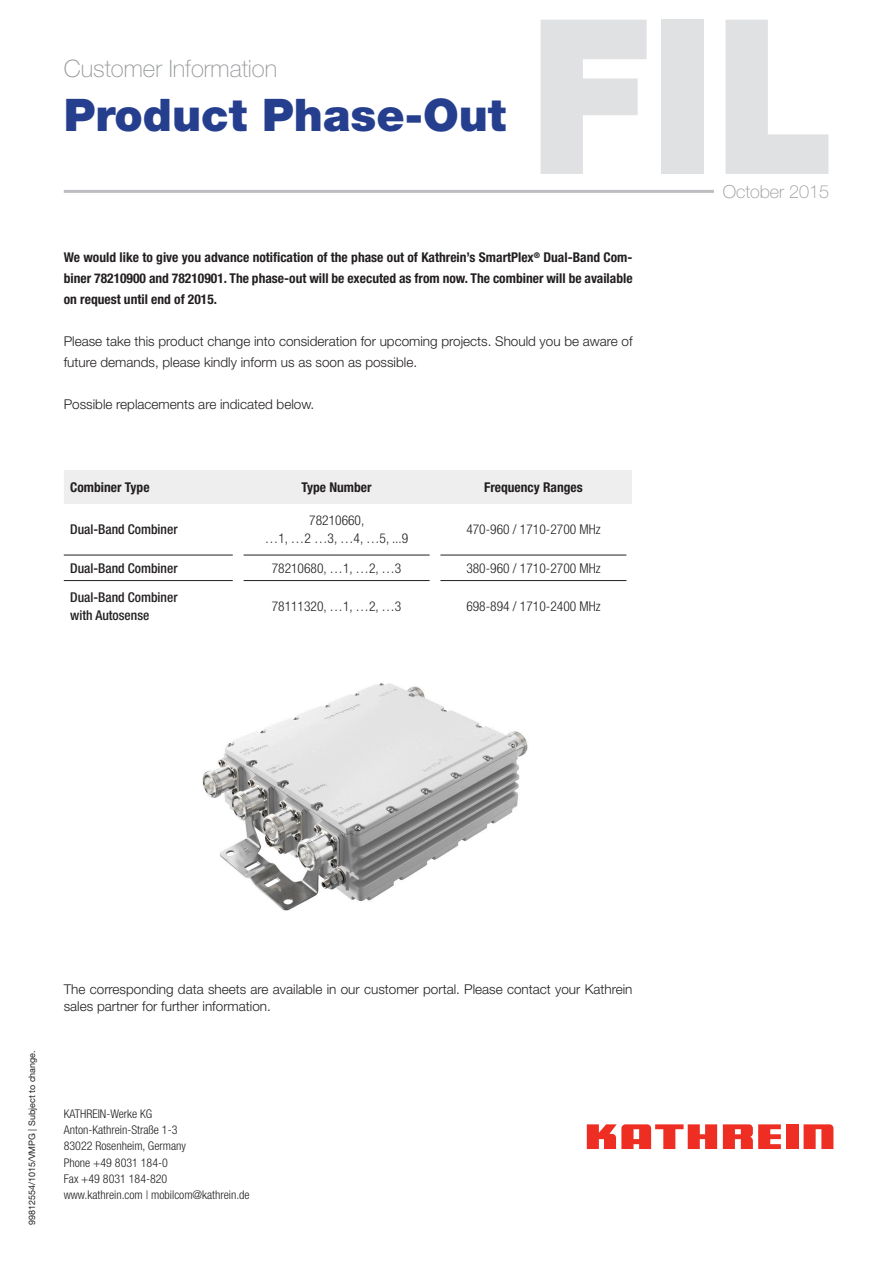
<style>
.page{position:relative;width:893px;height:1263px;background:#fff}
.page>*{position:absolute;margin:0;border:0;box-sizing:border-box;transform-origin:0 0}
.t1{font:900 216px "Helvetica Neue LT Std";color:#e0e1e3;scale:.89 1}
.t2{font:900 45px "Helvetica Neue LT Std";color:#253f8e}
.t3{font:100 24px "Helvetica Neue LT Std";color:#939598}
.t4{font:100 18px "Helvetica Neue LT Std";color:#939598}
.t5{font:300 13.5px/21px "Helvetica Neue LT Std";color:#231f20}
.t6{font:700 condensed 13.5px/21px "Helvetica Neue LT Std";color:#231f20;text-align:justify}
.t7{font:300 condensed 13.5px/18px "Helvetica Neue LT Std";color:#231f20;text-align:center}
.t8{font:500 condensed 13.5px/18px "Helvetica Neue LT Std";color:#231f20}
.t9{font:300 condensed 12px/16.2px "Helvetica Neue LT Std";color:#231f20}
.t10{font:9px "Helvetica Neue LT Std";color:#231f20}
</style>
<div class="page">
<div style="left:786px;top:1124px;width:12px;height:25px;background:#ee2e22"></div>
<svg style="left:723px;top:1124px;width:58px;height:25px"></svg>
<svg style="left:804px;top:1124px;width:29px;height:25px"></svg>
<svg style="left:587px;top:1124px;width:130px;height:25px"></svg>
<hr style="left:64px;top:190px;width:650px;height:3px;background:#bcbdc0">
<div style="left:64px;top:470px;width:568px;height:34px;background:#eeeeef"></div>
<hr style="left:64px;top:555px;width:169px;height:1px;background:#231f20">
<hr style="left:243px;top:555px;width:187px;height:1px;background:#231f20">
<hr style="left:440px;top:555px;width:187px;height:1px;background:#231f20">
<hr style="left:64px;top:580px;width:169px;height:1px;background:#231f20">
<hr style="left:243px;top:580px;width:187px;height:1px;background:#231f20">
<hr style="left:440px;top:580px;width:187px;height:1px;background:#231f20">
<img style="left:202px;top:683px;width:326px;height:228px">
<h3 class="t3" style="left:64px;top:55px;width:215px">Customer Information</h3>
<h2 class="t2" style="left:64px;top:88px;width:444px">Product Phase-Out</h2>
<h1 class="t1" style="left:530px;top:-32px;width:345px">FIL</h1>
<h3 class="t4" style="left:723px;top:181px;width:108px">October 2015</h3>
<p class="t6" style="left:64px;top:247px;width:570px">We would like to give you advance notification of the phase out of Kathrein’s SmartPlex<sup>®</sup> Dual-Band Com&shy;biner 78210900 and 78210901. The phase-out will be executed as from now. The combiner will be available on request until end of 2015.</p>
<p class="t5" style="left:64px;top:331px;width:570px">Please take this product change into consideration for upcoming projects. Should you be aware of future demands, please kindly inform us as soon as possible.</p>
<p class="t5" style="left:64px;top:394px;width:252px">Possible replacements are indicated below.</p>
<p class="t6" style="left:70px;top:477px;width:81px">Combiner Type</p>
<p class="t6" style="left:301px;top:477px;width:72px">Type Number</p>
<p class="t6" style="left:484px;top:477px;width:100px">Frequency Ranges</p>
<p class="t8" style="left:70px;top:520px;width:109px">Dual-Band Combiner</p>
<p class="t7" style="left:265px;top:511px;width:145px">78210660,<br>…1, …2 …3, …4, …5, ...9</p>
<p class="t7" style="left:466px;top:520px;width:136px">470-960 / 1710-2700 MHz</p>
<p class="t8" style="left:70px;top:559px;width:109px">Dual-Band Combiner</p>
<p class="t7" style="left:272px;top:559px;width:131px">78210680, …1, …2, …3</p>
<p class="t7" style="left:466px;top:559px;width:136px">380-960 / 1710-2700 MHz</p>
<p class="t8" style="left:70px;top:588px;width:109px">Dual-Band Combiner with Autosense</p>
<p class="t7" style="left:272px;top:597px;width:131px">78111320, …1, …2, …3</p>
<p class="t7" style="left:466px;top:597px;width:136px">698-894 / 1710-2400 MHz</p>
<p class="t10" style="left:27px;top:1225px;width:176px;rotate:-90deg">99812554/1015/VMPG | Subject to change.</p>
<p class="t5" style="left:64px;top:981px;width:570px;line-height:16.2px">The corresponding data sheets are available in our customer portal. Please contact your Kathrein sales partner for further information.</p>
<p class="t9" style="left:64px;top:1105px;width:187px">KATHREIN-Werke KG<br>Anton-Kathrein-Straße 1-3<br>83022 Rosenheim, Germany<br>Phone +49 8031 184-0<br>Fax +49 8031 184-820<br>www.kathrein.com | mobilcom@kathrein.de</p>
</div>
